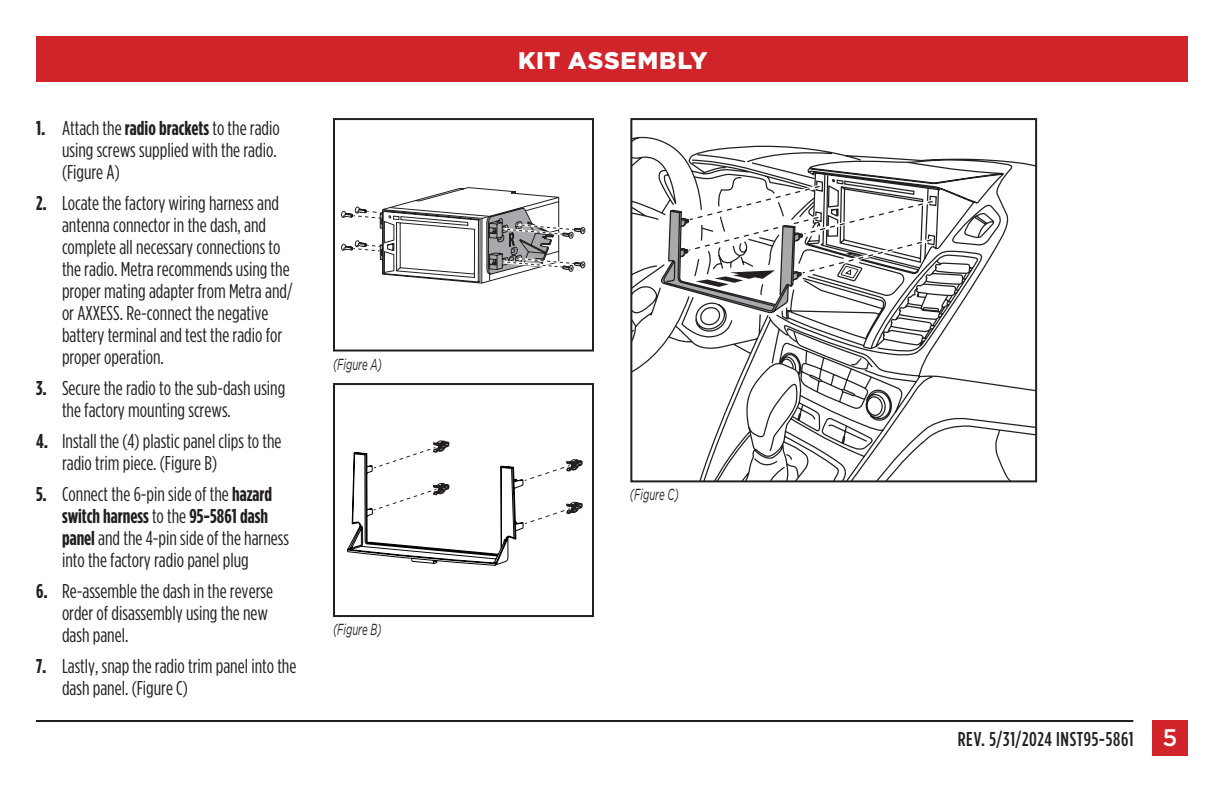
<style>
.page{position:relative;width:1224px;height:792px;background:#fff}
.page>*{position:absolute;margin:0;border:0;box-sizing:border-box;transform-origin:0 0}
.t1{font:900 24px "Gotham";letter-spacing:.03em;color:#fff}
.t2{font:20px/22px "Gotham Condensed";color:#231f20}
.t3{font:500 20px "Gotham Condensed";letter-spacing:.03em;color:#231f20}
.t4{font:italic 16px "Gotham";color:#231f20;scale:.6 1}
.s1{font-weight:700}
.s2{font-family:"Gotham";font-size:24px;color:#fff}
</style>
<div class="page">
<div style="left:36px;top:36px;width:1152px;height:45px;background:#d1232a"></div>
<hr style="left:36px;top:720px;width:1097px;height:2px;background:#231f20">
<div style="left:1152px;top:720px;width:36px;height:36px;background:#d1232a"></div>
<svg style="left:341px;top:187px;width:244px;height:97px"></svg>
<div style="left:333px;top:118px;width:261px;height:234px;border:2px solid #231f20"></div>
<svg style="left:633px;top:137px;width:401px;height:342px"></svg>
<svg style="left:660px;top:158px;width:344px;height:225px"></svg>
<div style="left:630px;top:118px;width:407px;height:364px;border:2px solid #231f20"></div>
<svg style="left:347px;top:441px;width:235px;height:125px"></svg>
<div style="left:333px;top:383px;width:261px;height:234px;border:2px solid #231f20"></div>
<p class="t2" style="left:62px;top:117px;width:219px;text-indent:-26px"><span class="s1">1.</span> Attach the <span class="s1">radio brackets</span> to the radio using screws supplied with the radio. (Figure A)</p>
<p class="t2" style="left:62px;top:192px;width:232px;text-indent:-26px"><span class="s1">2.</span> Locate the factory wiring harness and antenna connector in the dash, and complete all necessary connections to the radio. Metra recommends using the proper mating adapter from Metra and/ or AXXESS. Re-connect the negative battery terminal and test the radio for proper operation.</p>
<p class="t2" style="left:62px;top:377px;width:225px;text-indent:-26px"><span class="s1">3.</span> Secure the radio to the sub-dash using the factory mounting screws.</p>
<p class="t2" style="left:62px;top:430px;width:221px;text-indent:-26px"><span class="s1">4.</span> Install the (4) plastic panel clips to the radio trim piece. (Figure B)</p>
<p class="t2" style="left:62px;top:483px;width:229px;text-indent:-26px"><span class="s1">5.</span> Connect the 6-pin side of the <span class="s1">hazard switch harness</span> to the <span class="s1">95-5861 dash panel</span> and the 4-pin side of the harness into the factory radio panel plug</p>
<p class="t2" style="left:62px;top:580px;width:213px;text-indent:-26px"><span class="s1">6.</span> Re-assemble the dash in the reverse order of disassembly using the new dash panel.</p>
<p class="t2" style="left:62px;top:655px;width:236px;text-indent:-26px"><span class="s1">7.</span> Lastly, snap the radio trim panel into the dash panel. (Figure C)</p>
<p class="t4" style="left:333px;top:355px;width:83px">(Figure A)</p>
<p class="t4" style="left:333px;top:620px;width:83px">(Figure B)</p>
<p class="t1" style="left:518px;top:46px;width:191px">KIT ASSEMBLY</p>
<p class="t4" style="left:630px;top:485px;width:83px">(Figure C)</p>
<p class="t3" style="left:958px;top:728px;width:221px">REV. 5/31/2024 INST95-5861 <span class="s2">5</span></p>
</div>
